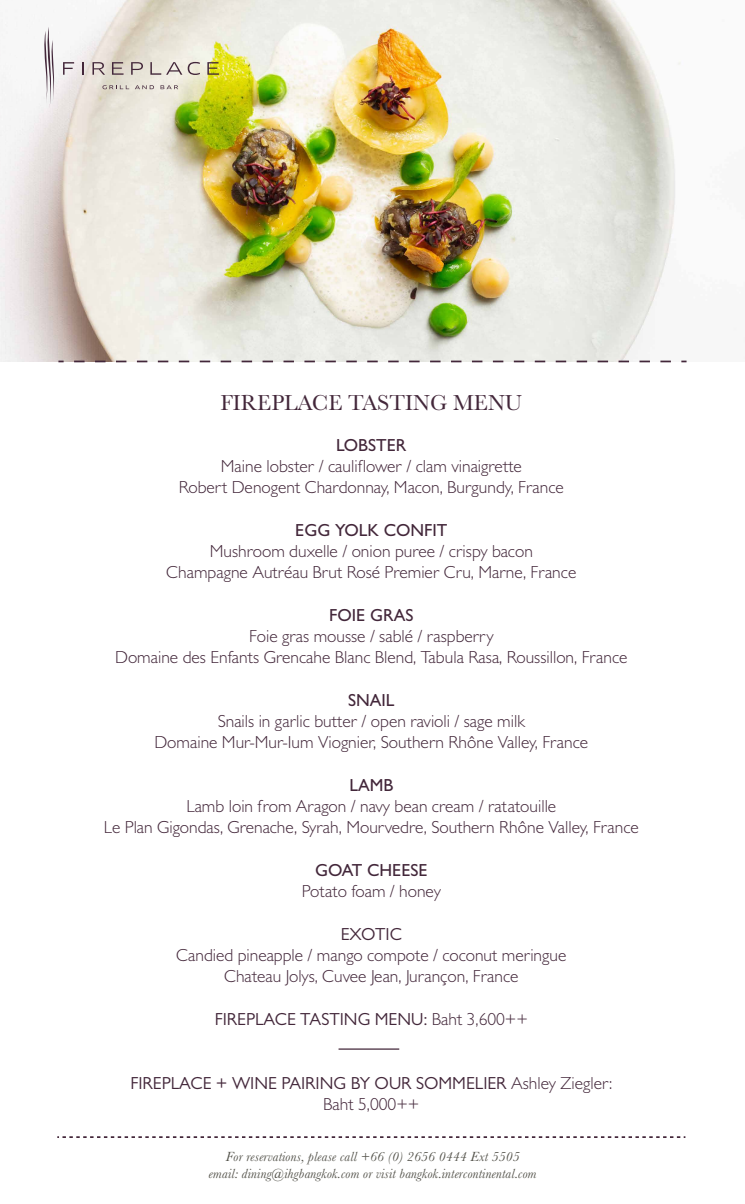
<style>
.page{position:relative;width:745px;height:1204px;background:#fff}
.page>*{position:absolute;margin:0;border:0;box-sizing:border-box;transform-origin:0 0}
.t1{font:22.5px "Baskerville MT Std";color:#43273a}
.t2{font:300 17.5px/21.2px "Gill Sans MT Pro";color:#43273a;text-align:center}
.t3{font:17.5px/21.2px "Gill Sans MT Pro";color:#43273a;text-align:center}
.t4{font:500 17.5px "Gill Sans MT Pro";color:#43273a}
.t5{font:italic 13.75px/16.5px "Baskerville MT Std";letter-spacing:.01em;color:#525149;text-align:center}
.s1{font-weight:300}
</style>
<div class="page">
<img style="left:0;top:0;width:687px;height:361px">
<svg style="left:63px;top:62px;width:11px;height:13px"></svg>
<svg style="left:82px;top:62px;width:1px;height:13px"></svg>
<svg style="left:92px;top:62px;width:13px;height:13px"></svg>
<svg style="left:112px;top:62px;width:11px;height:13px"></svg>
<svg style="left:131px;top:62px;width:12px;height:13px"></svg>
<svg style="left:150px;top:62px;width:50px;height:13px"></svg>
<svg style="left:207px;top:62px;width:12px;height:13px"></svg>
<svg style="left:42px;top:27px;width:14px;height:82px"></svg>
<svg style="left:102px;top:85px;width:27px;height:4px"></svg>
<svg style="left:135px;top:85px;width:19px;height:4px"></svg>
<svg style="left:160px;top:85px;width:18px;height:4px"></svg>
<svg style="left:58px;top:360px;width:6px;height:2px"></svg>
<svg style="left:74px;top:360px;width:601px;height:2px"></svg>
<svg style="left:57px;top:1136px;width:628px;height:1px"></svg>
<hr style="left:338px;top:1048px;width:61px;height:1px;background:#43273a">
<p class="t1" style="left:220px;top:389px;width:303px">FIREPLACE TASTING MENU</p>
<p class="t4" style="left:336px;top:434px;width:72px">LOBSTER</p>
<p class="t2" style="left:179px;top:455px;width:386px">Maine lobster / cauliflower / clam vinaigrette<br>Robert Denogent Chardonnay, Macon, Burgundy, France</p>
<p class="t4" style="left:295px;top:519px;width:153px">EGG YOLK CONFIT</p>
<p class="t2" style="left:166px;top:540px;width:411px">Mushroom duxelle / onion puree / crispy bacon<br>Champagne Autréau Brut Rosé Premier Cru, Marne, France</p>
<p class="t4" style="left:329px;top:604px;width:86px">FOIE GRAS</p>
<p class="t2" style="left:115px;top:625px;width:513px">Foie gras mousse / sablé / raspberry<br>Domaine des Enfants Grencahe Blanc Blend, Tabula Rasa, Roussillon, France</p>
<p class="t4" style="left:348px;top:689px;width:48px">SNAIL</p>
<p class="t2" style="left:154px;top:710px;width:435px">Snails in garlic butter / open ravioli / sage milk<br>Domaine Mur-Mur-Ium Viognier, Southern Rhône Valley, France</p>
<p class="t4" style="left:349px;top:774px;width:45px">LAMB</p>
<p class="t2" style="left:104px;top:795px;width:536px">Lamb loin from Aragon / navy bean cream / ratatouille<br>Le Plan Gigondas, Grenache, Syrah, Mourvedre, Southern Rhône Valley, France</p>
<p class="t4" style="left:315px;top:859px;width:114px">GOAT CHEESE</p>
<p class="t2" style="left:301px;top:880px;width:140px">Potato foam / honey</p>
<p class="t3" style="left:340px;top:922px;width:63px">EXOTIC</p>
<p class="t2" style="left:176px;top:944px;width:391px">Candied pineapple / mango compote / coconut meringue<br>Chateau Jolys, Cuvee Jean, Jurançon, France</p>
<p class="t3" style="left:214px;top:1007px;width:315px">FIREPLACE TASTING MENU: <span class="s1">Baht 3,600++</span></p>
<p class="t3" style="left:130px;top:1071px;width:483px">FIREPLACE + WINE PAIRING BY OUR SOMMELIER <span class="s1">Ashley Ziegler:<br>Baht 5,000++</span></p>
<p class="t5" style="left:208px;top:1148px;width:329px">For reservations, please call +66 (0) 2656 0444 Ext 5505<br>email: dining@ihgbangkok.com or visit bangkok.intercontinental.com</p>
</div>
